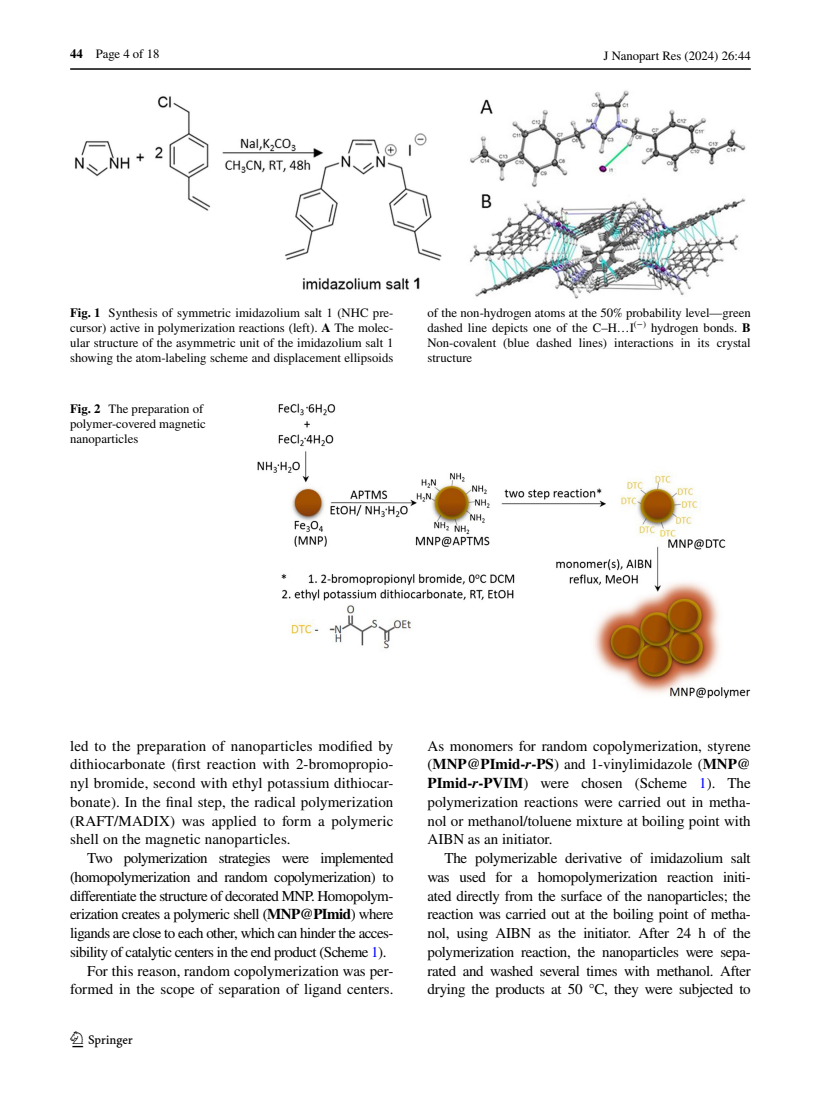
<style>
.page{position:relative;width:821px;height:1106px;background:#fff}
.page>*{position:absolute;margin:0;border:0;box-sizing:border-box;transform-origin:0 0}
.t1{font:22.5px "Springnew Regular 2";color:#000}
.t2{font:15px/18.8px "STIX";letter-spacing:-.035em;color:#000;text-align:justify}
.t3{font:15px "STIX";color:#000}
.t4{font:12.75px/15px "STIX";color:#000;text-align:justify}
.s1{font-weight:700}
.s2{color:#00f}
.s3{font-weight:700;font-style:italic}
</style>
<div class="page">
<hr style="left:70px;top:68px;width:680px;height:2px;background:#000">
<img style="left:74px;top:90px;width:672px;height:209px">
<img style="left:257px;top:403px;width:493px;height:295px">
<p class="t4" style="left:70px;top:47px;width:91px"><span class="s1">44</span> Page 4 of 18</p>
<p class="t4" style="left:603px;top:49px;width:148px">J Nanopart Res (2024) 26:44</p>
<p class="t4" style="left:70px;top:306px;width:325px"><span class="s1">Fig. 1</span> Synthesis of symmetric imidazolium salt 1 (NHC pre&shy;cursor) active in polymerization reactions (left). <span class="s1">A</span> The molec&shy;ular structure of the asymmetric unit of the imidazolium salt 1 showing the atom-labeling scheme and displacement ellipsoids</p>
<p class="t4" style="left:427px;top:306px;width:325px">of the non-hydrogen atoms at the 50% probability level—green dashed line depicts one of the C–H…I<sup>(−)</sup> hydrogen bonds. <span class="s1">B </span>Non-covalent (blue dashed lines) interactions in its crystal structure</p>
<p class="t4" style="left:70px;top:402px;width:137px;text-align:left"><span class="s1">Fig. 2</span> The preparation of polymer-covered magnetic nanoparticles</p>
<p class="t2" style="left:70px;top:737px;width:325px">led to the preparation of nanoparticles modified by dithiocarbonate (first reaction with 2-bromopropio&shy;nyl bromide, second with ethyl potassium dithiocar&shy;bonate). In the final step, the radical polymerization (RAFT/MADIX) was applied to form a polymeric shell on the magnetic nanoparticles.</p>
<p class="t2" style="left:87px;top:849px;width:308px">Two polymerization strategies were implemented</p>
<p class="t2" style="left:70px;top:868px;width:325px">(homopolymerization and random copolymerization) to</p>
<p class="t2" style="left:70px;top:887px;width:325px">differentiate the structure of decorated MNP. Homopolym-</p>
<p class="t2" style="left:70px;top:906px;width:325px">erization creates a polymeric shell (<span class="s1">MNP@PImid</span>) where</p>
<p class="t2" style="left:70px;top:924px;width:325px">ligands are close to each other, which can hinder the acces-</p>
<p class="t2" style="left:70px;top:943px;width:318px">sibility of catalytic centers in the end product (Scheme <span class="s2">1</span>).</p>
<p class="t3" style="left:87px;top:960px;width:308px">For this reason, random copolymerization was per-</p>
<p class="t3" style="left:70px;top:979px;width:325px">formed in the scope of separation of ligand centers.</p>
<h1 class="t1" style="left:72px;top:1031px;width:62px">1 3</h1>
<p class="t2" style="left:427px;top:737px;width:325px">As monomers for random copolymerization, styrene (<span class="s1">MNP@PImid-</span><span class="s3">r</span><span class="s1">-PS</span>) and 1-vinylimidazole (<span class="s1">MNP@ PImid-</span><span class="s3">r</span><span class="s1">-PVIM</span>) were chosen (Scheme <span class="s2">1</span>). The polymerization reactions were carried out in metha&shy;nol or methanol/toluene mixture at boiling point with AIBN as an initiator.</p>
<p class="t2" style="left:427px;top:849px;width:325px;text-indent:17px">The polymerizable derivative of imidazolium salt was used for a homopolymerization reaction initi&shy;ated directly from the surface of the nanoparticles; the reaction was carried out at the boiling point of metha&shy;nol, using AIBN as the initiator. After 24 h of the polymerization reaction, the nanoparticles were sepa&shy;rated and washed several times with methanol. After drying the products at 50 °C, they were subjected to</p>
</div>
